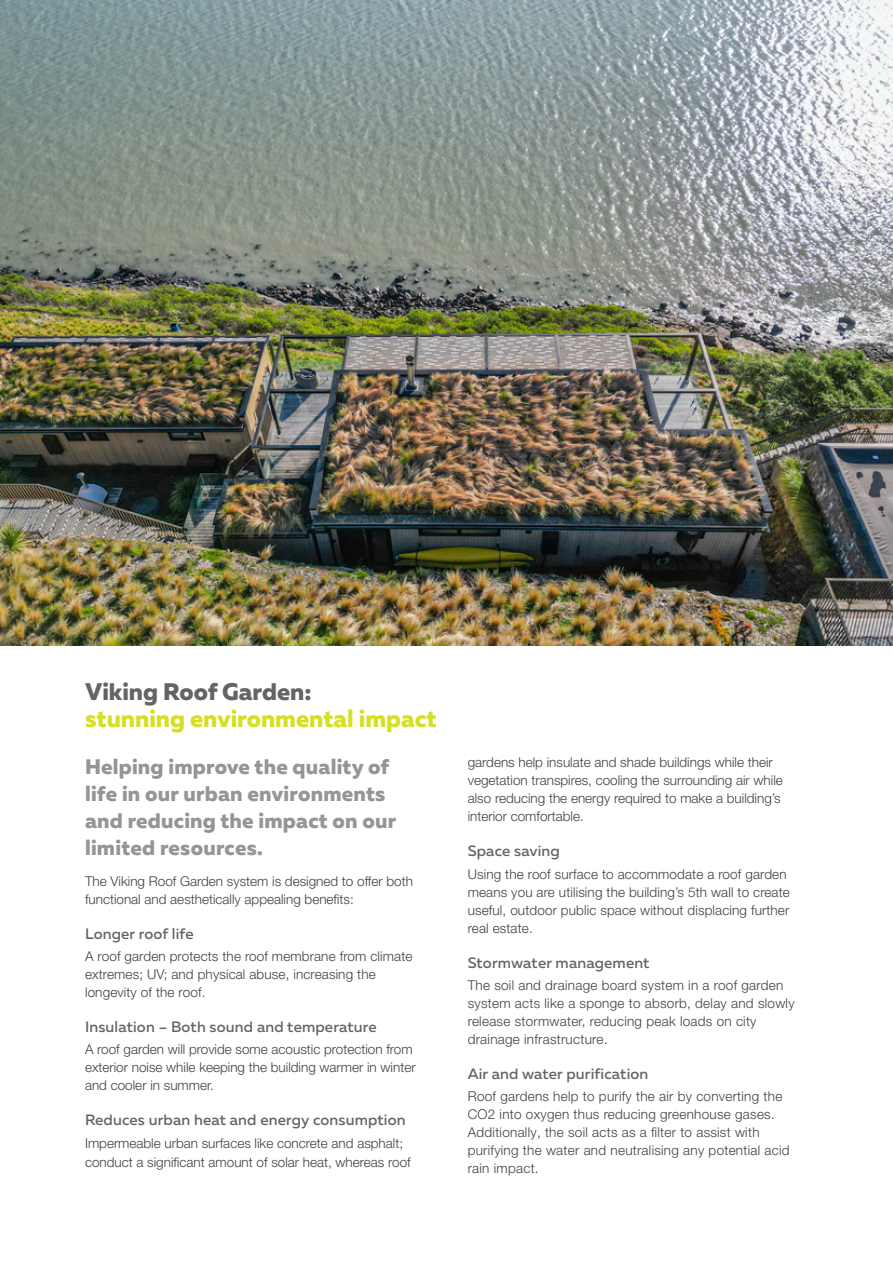
<style>
.page{position:relative;width:893px;height:1263px;background:#fff}
.page>*{position:absolute;margin:0;border:0;box-sizing:border-box;transform-origin:0 0}
.t1{font:800 24px "Muller";color:#d7df23}
.t2{font:800 24px "Muller";color:#636466}
.t3{font:800 21px/27px "Muller";letter-spacing:.01em;color:#939598}
.t4{font:500 15px "Muller";letter-spacing:.01em;color:#636466}
.t5{font:300 13.5px/18px "Helvetica Neue LT Pro";letter-spacing:.01em;color:#414042}
</style>
<div class="page">
<img style="left:0;top:0;width:893px;height:645px">
<h1 class="t2" style="left:85px;top:676px;width:228px">Viking Roof Garden:</h1>
<h1 class="t1" style="left:85px;top:703px;width:353px">stunning environmental impact</h1>
<h2 class="t3" style="left:85px;top:753px;width:313px">Helping improve the quality of life in our urban environments and reducing the impact on our limited resources.</h2>
<p class="t5" style="left:85px;top:872px;width:329px">The Viking Roof Garden system is designed to offer both functional and aesthetically appealing benefits:</p>
<p class="t4" style="left:85px;top:924px;width:110px">Longer roof life</p>
<p class="t5" style="left:85px;top:947px;width:329px">A roof garden protects the roof membrane from climate extremes; UV; and physical abuse, increasing the longevity of the roof.</p>
<p class="t4" style="left:85px;top:1017px;width:293px">Insulation – Both sound and temperature</p>
<p class="t5" style="left:85px;top:1040px;width:332px">A roof garden will provide some acoustic protection from exterior noise while keeping the building warmer in winter and cooler in summer.</p>
<p class="t4" style="left:85px;top:1111px;width:322px">Reduces urban heat and energy consumption</p>
<p class="t5" style="left:85px;top:1134px;width:327px;line-height:18.8px">Impermeable urban surfaces like concrete and asphalt; conduct a significant amount of solar heat, whereas roof</p>
<p class="t5" style="left:468px;top:753px;width:317px">gardens help insulate and shade buildings while their vegetation transpires, cooling the surrounding air while also reducing the energy required to make a building’s interior comfortable.</p>
<p class="t4" style="left:468px;top:842px;width:94px">Space saving</p>
<p class="t5" style="left:468px;top:864px;width:324px">Using the roof surface to accommodate a roof garden means you are utilising the building’s 5th wall to create useful, outdoor public space without displacing further real estate.</p>
<p class="t4" style="left:468px;top:953px;width:183px">Stormwater management</p>
<p class="t5" style="left:468px;top:976px;width:328px">The soil and drainage board system in a roof garden system acts like a sponge to absorb, delay and slowly release stormwater, reducing peak loads on city drainage infrastructure.</p>
<p class="t4" style="left:468px;top:1064px;width:182px">Air and water purification</p>
<p class="t5" style="left:468px;top:1087px;width:323px">Roof gardens help to purify the air by converting the CO2 into oxygen thus reducing greenhouse gases.<br>Additionally, the soil acts as a filter to assist with purifying the water and neutralising any potential acid rain impact.</p>
</div>
